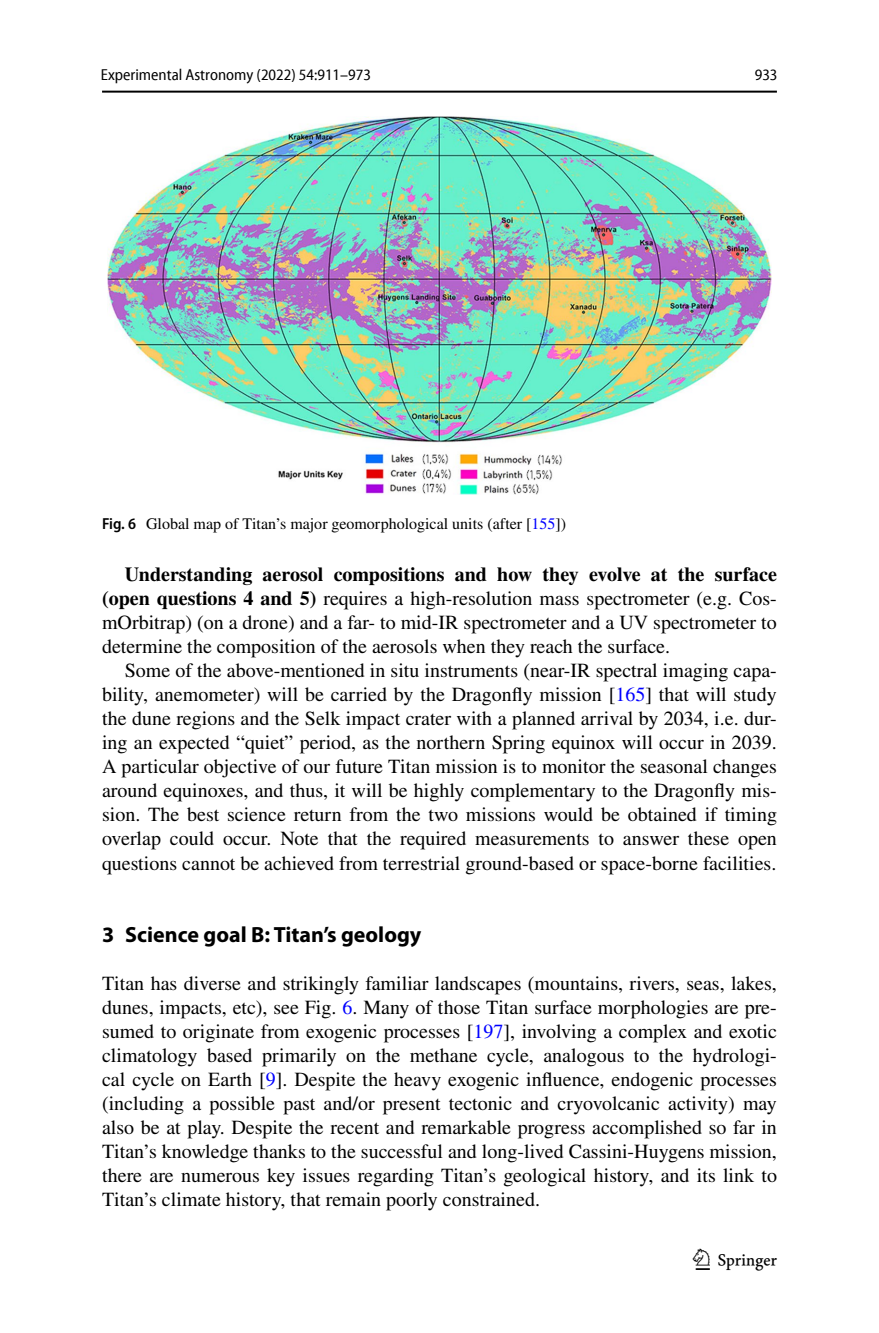
<style>
.page{position:relative;width:879px;height:1333px;background:#fff}
.page>*{position:absolute;margin:0;border:0;box-sizing:border-box;transform-origin:0 0}
.t1{font:30px "Springnew Regular 3";color:#000}
.t2{font:700 22px "Myriad Pro";color:#000}
.t3{font:20px/24px "STIX";color:#000;text-align:justify}
.t4{font:16px "STIX";color:#000}
.t5{font:semi-condensed 16px "Myriad Pro Unic";color:#000}
.s1{font-family:"Myriad Pro";font-weight:600;font-stretch:semi-condensed}
.s2{color:#00f}
.s3{font-weight:700}
</style>
<div class="page">
<hr style="left:102px;top:91px;width:675px;height:2px;background:#000">
<img style="left:108px;top:116px;width:663px;height:378px">
<p class="t5" style="left:101px;top:69px;width:272px">Experimental Astronomy (2022) 54:911–973</p>
<p class="t5" style="left:755px;top:69px;width:24px">933</p>
<p class="t4" style="left:102px;top:513px;width:466px"><span class="s1">Fig. 6</span> Global map of Titan’s major geomorphological units (after [<span class="s2">155</span>])</p>
<p class="t3" style="left:102px;top:564px;width:676px;text-indent:23px"><span class="s3">Understanding aerosol compositions and how they evolve at the surface (open questions 4 and 5)</span> requires a high-resolution mass spectrometer (e.g. Cos&shy;mOrbitrap) (on a drone) and a far- to mid-IR spectrometer and a UV spectrometer to determine the composition of the aerosols when they reach the surface.</p>
<p class="t3" style="left:102px;top:660px;width:676px;text-indent:23px">Some of the above-mentioned in situ instruments (near-IR spectral imaging capa&shy;bility, anemometer) will be carried by the Dragonfly mission [<span class="s2">165</span>] that will study the dune regions and the Selk impact crater with a planned arrival by 2034, i.e. dur&shy;ing an expected “quiet” period, as the northern Spring equinox will occur in 2039.<br>A particular objective of our future Titan mission is to monitor the seasonal changes around equinoxes, and thus, it will be highly complementary to the Dragonfly mis&shy;sion. The best science return from the two missions would be obtained if timing overlap could occur. Note that the required measurements to answer these open questions cannot be achieved from terrestrial ground-based or space-borne facilities.</p>
<p class="t2" style="left:102px;top:919px;width:321px">3 Science goal B: Titan’s geology</p>
<p class="t3" style="left:102px;top:972px;width:676px">Titan has diverse and strikingly familiar landscapes (mountains, rivers, seas, lakes, dunes, impacts, etc), see Fig. <span class="s2">6</span>. Many of those Titan surface morphologies are pre&shy;sumed to originate from exogenic processes [<span class="s2">197</span>], involving a complex and exotic climatology based primarily on the methane cycle, analogous to the hydrologi&shy;cal cycle on Earth [<span class="s2">9</span>]. Despite the heavy exogenic influence, endogenic processes (including a possible past and/or present tectonic and cryovolcanic activity) may also be at play. Despite the recent and remarkable progress accomplished so far in Titan’s knowledge thanks to the successful and long-lived Cassini-Huygens mission, there are numerous key issues regarding Titan’s geological history, and its link to Titan’s climate history, that remain poorly constrained.</p>
<h1 class="t1" style="left:696px;top:1248px;width:83px">1 3</h1>
</div>
